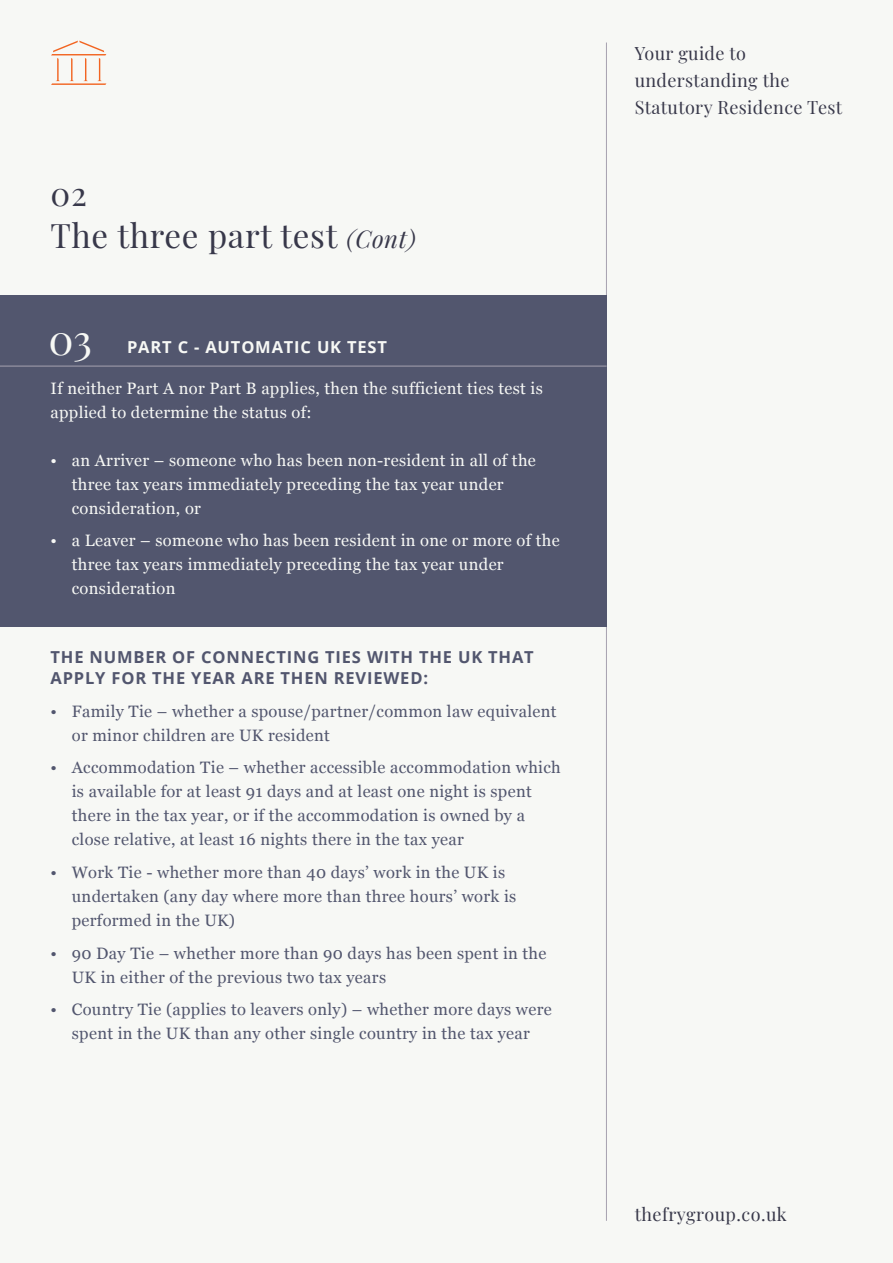
<style>
.page{position:relative;width:893px;height:1263px;background:#f7f8f5}
.page>*{position:absolute;margin:0;border:0;box-sizing:border-box;transform-origin:0 0}
.t1{font:42px "Playfair Display";color:#f7f8f5}
.t2{font:33px/42px "Playfair Display";letter-spacing:.02em;color:#38384a}
.t3{font:18px/27px "Playfair Display";letter-spacing:.02em;color:#38384a}
.t4{font:16.5px/24px "Georgia";letter-spacing:.02em;color:#52566e}
.t5{font:16.5px/24px "Georgia";letter-spacing:.02em;color:#f7f8f5}
.t6{font:700 16.5px/21px "Open Sans";letter-spacing:.05em;color:#52566e}
.t7{font:700 16.5px "Open Sans";letter-spacing:.05em;color:#f7f8f5}
.s1{font-style:italic;font-size:24px}
</style>
<div class="page">
<svg style="left:51px;top:40px;width:55px;height:45px"></svg>
<hr style="left:606px;top:43px;width:1px;height:1178px;background:#a6a1af">
<div style="left:0;top:296px;width:606px;height:331px;background:#52566e"></div>
<hr style="left:0;top:366px;width:607px;height:1px;background:#a6a1af">
<h2 class="t2" style="left:51px;top:170px;width:367px">02<br>The three part test <span class="s1">(Cont)</span></h2>
<h1 class="t1" style="left:49px;top:306px;width:45px">03</h1>
<p class="t7" style="left:127px;top:335px;width:261px">PART C - AUTOMATIC UK TEST</p>
<p class="t5" style="left:51px;top:375px;width:494px">If neither Part A nor Part B applies, then the sufficient ties test is applied to determine the status of:</p>
<p class="t5" style="left:72px;top:447px;width:466px;text-indent:-21px">• an Arriver – someone who has been non-resident in all of the three tax years immediately preceding the tax year under consideration, or</p>
<p class="t5" style="left:72px;top:528px;width:489px;text-indent:-21px">• a Leaver – someone who has been resident in one or more of the three tax years immediately preceding the tax year under consideration</p>
<p class="t6" style="left:51px;top:646px;width:485px">THE NUMBER OF CONNECTING TIES WITH THE UK THAT<br>APPLY FOR THE YEAR ARE THEN REVIEWED:</p>
<p class="t4" style="left:72px;top:698px;width:486px;text-indent:-21px">• Family Tie – whether a spouse/partner/common law equivalent or minor children are UK resident</p>
<p class="t4" style="left:72px;top:755px;width:491px;text-indent:-21px">• Accommodation Tie – whether accessible accommodation which is available for at least 91 days and at least one night is spent there in the tax year, or if the accommodation is owned by a close relative, at least 16 nights there in the tax year</p>
<p class="t4" style="left:72px;top:860px;width:446px;text-indent:-21px">• Work Tie - whether more than 40 days’ work in the UK is undertaken (any day where more than three hours’ work is performed in the UK)</p>
<p class="t4" style="left:72px;top:940px;width:476px;text-indent:-21px">• 90 Day Tie – whether more than 90 days has been spent in the<br>UK in either of the previous two tax years</p>
<p class="t4" style="left:51px;top:997px;width:503px;text-align:center">• Country Tie (applies to leavers only) – whether more days were spent in the UK than any other single country in the tax year</p>
<p class="t3" style="left:635px;top:38px;width:209px">Your guide to understanding the<br>Statutory Residence Test</p>
<p class="t3" style="left:635px;top:1199px;width:154px">thefrygroup.co.uk</p>
</div>
